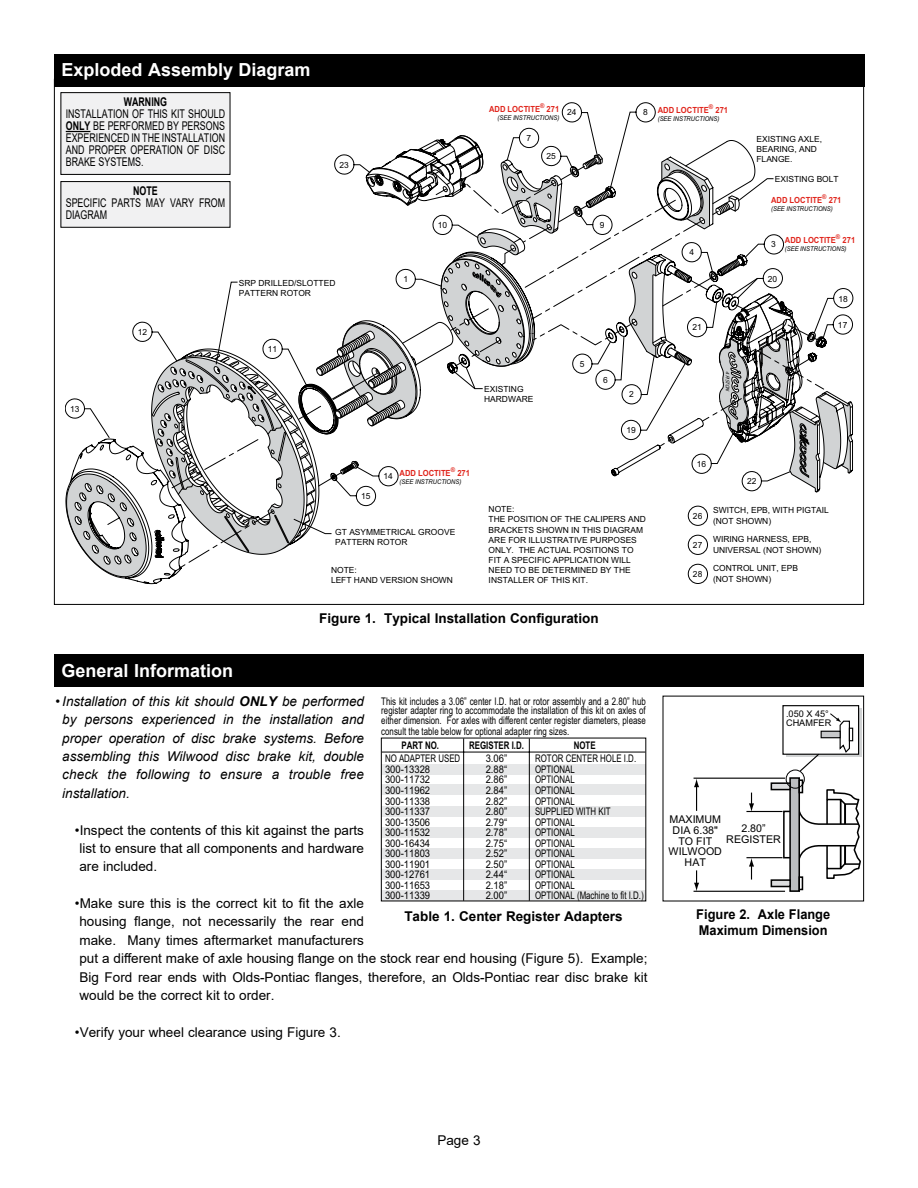
<style>
.page{position:relative;width:918px;height:1188px;background:#fff}
.page>*{position:absolute;margin:0;border:0;box-sizing:border-box;transform-origin:0 0}
.t1{font:700 18px "Arial";color:#fff}
.t2{font:13.5px/18.3px "Arial";color:#000;text-align:justify}
.t3{font:italic 13.5px/18.3px "Arial";letter-spacing:.01em;color:#000;text-align:justify}
.t4{font:700 13.5px "Arial";color:#000}
.t5{font:700 13.5px/16.2px "Arial";color:#000;scale:.95 1}
.t6{font:12px/12px "Arial";color:#000;text-align:justify;scale:.74 1}
.t7{font:700 12px "Arial";color:#000;scale:.74 1}
.t8{font:10.65px/10.6px "Arial";color:#000;text-align:center}
.t9{font:10.5px/10.5px "Arial";color:#000;scale:.75 1}
.t10{font:10.5px/10.5px "Arial";color:#000;text-align:justify;scale:.9 1}
.t11{font:700 10.5px "Arial";color:#000;scale:.75 1}
.t12{font:9.15px/9.1px "Arial";color:#000}
.t13{font:8.4px/10.2px "Arial";color:#000}
.t14{font:700 8.4px "Arial";color:#e0251c;scale:.9 1}
.t15{font:italic 6.6px "Arial";color:#000;scale:.9 1}
.t16{font:italic 5.25px "Myriad Pro";color:#000}
.s1{font-weight:700}
.s2{font-style:normal}
</style>
<div class="page">
<div style="left:54px;top:54px;width:810px;height:32px;background:#000"></div>
<div style="left:61px;top:93px;width:169px;height:81px;background:#f1f1f2"></div>
<svg style="left:65px;top:102px;width:788px;height:482px"></svg>
<div style="left:61px;top:92px;width:169px;height:83px;border:1px solid #000"></div>
<div style="left:61px;top:182px;width:169px;height:45px;background:#f1f1f2"></div>
<div style="left:61px;top:181px;width:169px;height:47px;border:1px solid #000"></div>
<div style="left:54px;top:654px;width:810px;height:33px;background:#000"></div>
<div style="left:783px;top:811px;width:12px;height:47px;background:#fff;border:2px solid #000"></div>
<div style="left:790px;top:778px;width:9px;height:113px;background:#bcbec0"></div>
<div style="left:789px;top:777px;width:11px;height:115px;border:2px solid #000"></div>
<svg style="left:798px;top:779px;width:5px;height:9px"></svg>
<svg style="left:771px;top:782px;width:20px;height:8px"></svg>
<div style="left:798px;top:876px;width:5px;height:14px;border:2px solid #000"></div>
<div style="left:771px;top:880px;width:19px;height:7px;background:#dcddde"></div>
<div style="left:771px;top:879px;width:20px;height:8px;border:2px solid #000"></div>
<svg style="left:797px;top:788px;width:64px;height:101px"></svg>
<hr style="left:694px;top:778px;width:91px;height:1px;background:#000">
<hr style="left:746px;top:811px;width:37px;height:1px;background:#000">
<hr style="left:694px;top:891px;width:91px;height:1px;background:#000">
<hr style="left:746px;top:857px;width:37px;height:1px;background:#000">
<svg style="left:694px;top:778px;width:5px;height:33px"></svg>
<svg style="left:694px;top:870px;width:5px;height:21px"></svg>
<svg style="left:749px;top:858px;width:5px;height:22px"></svg>
<svg style="left:749px;top:793px;width:5px;height:18px"></svg>
<div style="left:786px;top:708px;width:76px;height:49px;background:linear-gradient(to bottom,#d1d3d4,#d1d3d4)"></div>
<div style="left:783px;top:706px;width:76px;height:48px;background:#fff"></div>
<div style="left:782px;top:705px;width:77px;height:50px;border:1px solid #000"></div>
<svg style="left:851px;top:728px;width:2px;height:13px"></svg>
<div style="left:821px;top:731px;width:20px;height:7px;background:#c7c8ca;border:1px solid #000"></div>
<svg style="left:829px;top:713px;width:22px;height:41px"></svg>
<div style="left:786px;top:770px;width:19px;height:19px;border:1px solid #000;border-radius:50%"></div>
<svg style="left:799px;top:753px;width:21px;height:20px"></svg>
<div style="left:382px;top:764px;width:264px;height:11px;background:#e6e7e8"></div>
<div style="left:382px;top:784px;width:264px;height:11px;background:#e6e7e8"></div>
<div style="left:382px;top:806px;width:264px;height:11px;background:#e6e7e8"></div>
<div style="left:382px;top:827px;width:264px;height:11px;background:#e6e7e8"></div>
<div style="left:382px;top:848px;width:264px;height:11px;background:#e6e7e8"></div>
<div style="left:382px;top:869px;width:264px;height:11px;background:#e6e7e8"></div>
<div style="left:382px;top:890px;width:264px;height:11px;background:#e6e7e8"></div>
<hr style="left:382px;top:752px;width:263px;height:1px;background:#000">
<hr style="left:463px;top:738px;width:1px;height:163px;background:#000">
<hr style="left:529px;top:738px;width:1px;height:163px;background:#000">
<h1 class="t1" style="left:62px;top:57px;width:251px">Exploded Assembly Diagram</h1>
<p class="t7" style="left:124px;top:94px;width:60px">WARNING</p>
<p class="t6" style="left:66px;top:108px;width:217px">INSTALLATION OF THIS KIT SHOULD <span class="s1">ONLY</span> BE PERFORMED BY PERSONS EXPERIENCED IN THE INSTALLATION AND PROPER OPERATION OF DISC BRAKE SYSTEMS.</p>
<p class="t7" style="left:133px;top:183px;width:35px">NOTE</p>
<p class="t6" style="left:66px;top:197px;width:217px">SPECIFIC PARTS MAY VARY FROM<br>DIAGRAM</p>
<p class="t13" style="left:340px;top:159px;width:11px">23</p>
<p class="t13" style="left:70px;top:404px;width:11px">13</p>
<p class="t13" style="left:138px;top:327px;width:11px">12</p>
<p class="t13" style="left:239px;top:278px;width:98px">SRP DRILLED/SLOTTED<br>PATTERN ROTOR</p>
<p class="t13" style="left:268px;top:344px;width:11px">11</p>
<p class="t13" style="left:403px;top:274px;width:6px">1</p>
<p class="t13" style="left:438px;top:220px;width:11px">10</p>
<p class="t13" style="left:361px;top:491px;width:11px">15</p>
<p class="t14" style="left:400px;top:467px;width:80px">ADD LOCTITE<sup>®</sup> 271</p>
<p class="t15" style="left:400px;top:477px;width:70px">(SEE INSTRUCTIONS)</p>
<p class="t13" style="left:384px;top:471px;width:11px">14</p>
<p class="t13" style="left:335px;top:527px;width:122px">GT ASYMMETRICAL GROOVE<br>PATTERN ROTOR</p>
<p class="t13" style="left:331px;top:565px;width:123px">NOTE:<br>LEFT HAND VERSION SHOWN</p>
<p class="t14" style="left:489px;top:103px;width:80px">ADD LOCTITE<sup>®</sup> 271</p>
<p class="t15" style="left:498px;top:113px;width:70px">(SEE INSTRUCTIONS)</p>
<p class="t13" style="left:526px;top:133px;width:6px">7</p>
<p class="t13" style="left:547px;top:151px;width:11px">25</p>
<p class="t13" style="left:567px;top:107px;width:11px">24</p>
<p class="t13" style="left:643px;top:107px;width:6px">8</p>
<p class="t14" style="left:658px;top:104px;width:80px">ADD LOCTITE<sup>®</sup> 271</p>
<p class="t15" style="left:658px;top:114px;width:70px">(SEE INSTRUCTIONS)</p>
<p class="t13" style="left:600px;top:219px;width:6px">9</p>
<p class="t13" style="left:689px;top:247px;width:6px">4</p>
<p class="t13" style="left:692px;top:322px;width:11px">21</p>
<p class="t13" style="left:756px;top:134px;width:67px">EXISTING AXLE,<br>BEARING, AND<br>FLANGE.</p>
<p class="t13" style="left:775px;top:174px;width:65px">EXISTING BOLT</p>
<p class="t14" style="left:771px;top:194px;width:80px">ADD LOCTITE<sup>®</sup> 271</p>
<p class="t15" style="left:771px;top:204px;width:70px">(SEE INSTRUCTIONS)</p>
<p class="t13" style="left:771px;top:239px;width:6px">3</p>
<p class="t14" style="left:785px;top:234px;width:80px">ADD LOCTITE<sup>®</sup> 271</p>
<p class="t15" style="left:785px;top:245px;width:70px">(SEE INSTRUCTIONS)</p>
<p class="t13" style="left:768px;top:274px;width:11px">20</p>
<p class="t13" style="left:838px;top:294px;width:11px">18</p>
<p class="t13" style="left:838px;top:320px;width:11px">17</p>
<p class="t13" style="left:484px;top:384px;width:51px">EXISTING<br>HARDWARE</p>
<p class="t13" style="left:580px;top:359px;width:6px">5</p>
<p class="t13" style="left:603px;top:375px;width:6px">6</p>
<p class="t13" style="left:629px;top:389px;width:6px">2</p>
<p class="t13" style="left:626px;top:425px;width:11px">19</p>
<p class="t13" style="left:489px;top:504px;width:159px">NOTE:<br>THE POSITION OF THE CALIPERS AND<br>BRACKETS SHOWN IN THIS DIAGRAM<br>ARE FOR ILLUSTRATIVE PURPOSES<br>ONLY. THE ACTUAL POSITIONS TO<br>FIT A SPECIFIC APPLICATION WILL<br>NEED TO BE DETERMINED BY THE<br>INSTALLER OF THIS KIT.</p>
<p class="t16" style="left:731px;top:371px;width:24px;rotate:90deg">4PISTON</p>
<p class="t13" style="left:697px;top:459px;width:11px">16</p>
<p class="t13" style="left:747px;top:476px;width:11px">22</p>
<p class="t13" style="left:693px;top:511px;width:11px">26</p>
<p class="t13" style="left:713px;top:505px;width:117px">SWITCH, EPB, WITH PIGTAIL (NOT SHOWN)</p>
<p class="t13" style="left:693px;top:540px;width:11px">27</p>
<p class="t13" style="left:713px;top:534px;width:110px">WIRING HARNESS, EPB,<br>UNIVERSAL (NOT SHOWN)</p>
<p class="t13" style="left:693px;top:569px;width:11px">28</p>
<p class="t13" style="left:713px;top:563px;width:86px">CONTROL UNIT, EPB (NOT SHOWN)</p>
<p class="t4" style="left:319px;top:609px;width:281px">Figure 1. Typical Installation Configuration</p>
<h1 class="t1" style="left:62px;top:658px;width:173px">General Information</h1>
<p class="t3" style="left:62px;top:692px;width:303px;text-indent:-7px"><span class="s2">•</span>Installation of this kit should <span class="s1">ONLY</span> be performed by persons experienced in the installation and proper operation of disc brake systems. Before assembling this Wilwood disc brake kit, double check the following to ensure a trouble free installation.</p>
<p class="t2" style="left:79px;top:821px;width:286px;text-indent:-4px">•Inspect the contents of this kit against the parts list to ensure that all components and hardware are included.</p>
<p class="t2" style="left:79px;top:894px;width:570px;text-align:left;text-indent:-4px">•Make sure this is the correct kit to fit the axle<br>housing flange, not necessarily the rear end<br>make. Many times aftermarket manufacturers<br>put a different make of axle housing flange on the stock rear end housing (Figure 5). Example; Big Ford rear ends with Olds-Pontiac flanges, therefore, an Olds-Pontiac rear disc brake kit would be the correct kit to order.</p>
<p class="t2" style="left:75px;top:1023px;width:267px">•Verify your wheel clearance using Figure 3.</p>
<p class="t9" style="left:381px;top:696px;width:354px;line-height:10.1px;text-align:justify">This kit includes a 3.06” center I.D. hat or rotor assembly and a 2.80” hub register adapter ring to accommodate the installation of this kit on axles of either dimension. For axles with different center register diameters, please consult the table below for optional adapter ring sizes.</p>
<p class="t11" style="left:401px;top:738px;width:52px">PART NO.</p>
<p class="t11" style="left:469px;top:738px;width:74px">REGISTER I.D.</p>
<p class="t11" style="left:574px;top:738px;width:31px">NOTE</p>
<p class="t9" style="left:385px;top:753px;width:102px">NO ADAPTER USED<br>300-13328<br>300-11732<br>300-11962<br>300-11338<br>300-11337<br>300-13506<br>300-11532<br>300-16434<br>300-11803<br>300-11901<br>300-12761<br>300-11653<br>300-11339</p>
<p class="t10" style="left:486px;top:753px;width:25px">3.06” 2.88“ 2.86” 2.84” 2.82” 2.80” 2.79“ 2.78” 2.75“ 2.52” 2.50” 2.44“ 2.18” 2.00”</p>
<p class="t9" style="left:535px;top:753px;width:146px">ROTOR CENTER HOLE I.D.<br>OPTIONAL<br>OPTIONAL<br>OPTIONAL<br>OPTIONAL<br>SUPPLIED WITH KIT<br>OPTIONAL<br>OPTIONAL<br>OPTIONAL<br>OPTIONAL<br>OPTIONAL<br>OPTIONAL<br>OPTIONAL<br>OPTIONAL (Machine to fit I.D.)</p>
<p class="t4" style="left:404px;top:906px;width:220px">Table 1. Center Register Adapters</p>
<p class="t12" style="left:786px;top:709px;width:47px">.050 X 45°<br>CHAMFER</p>
<p class="t8" style="left:669px;top:814px;width:55px">MAXIMUM<br>DIA 6.38"<br>TO FIT<br>WILWOOD<br>HAT</p>
<p class="t8" style="left:726px;top:823px;width:56px">2.80”<br>REGISTER</p>
<p class="t5" style="left:696px;top:906px;width:143px">Figure 2. Axle Flange<br>Maximum Dimension</p>
<p class="t2" style="left:437px;top:1131px;width:45px">Page 3</p>
</div>
